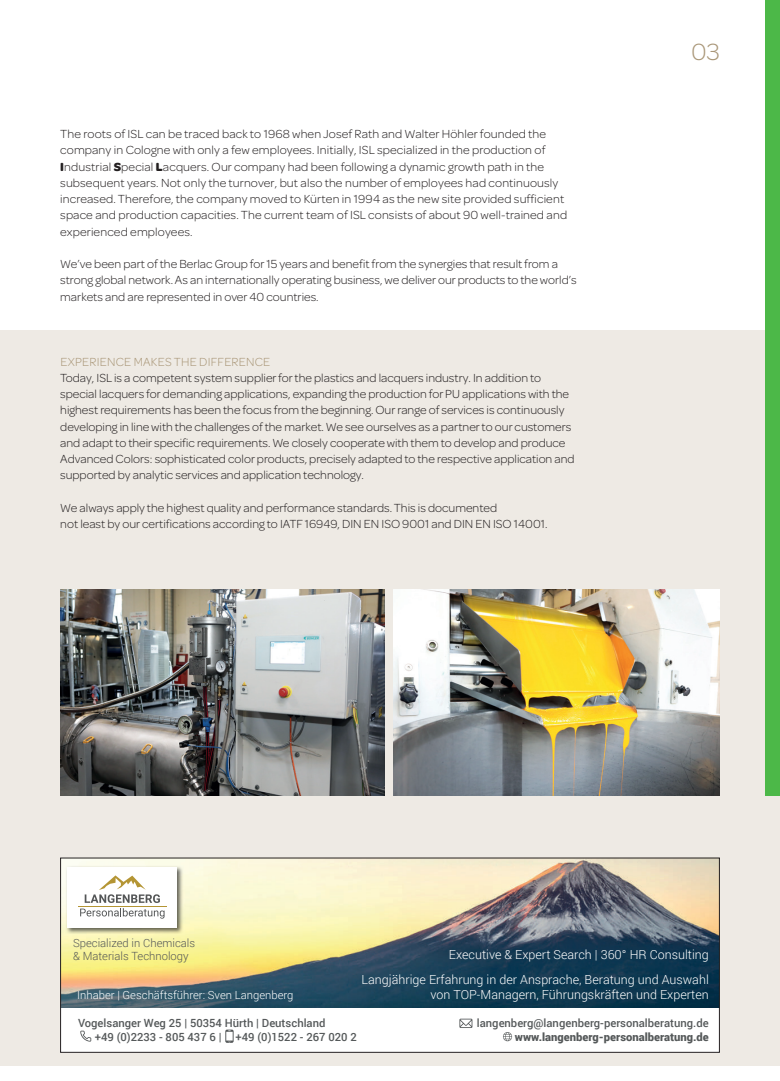
<style>
.page{position:relative;width:780px;height:1081px;background:#fff}
.page>*{position:absolute;margin:0;border:0;box-sizing:border-box;transform-origin:0 0}
.t1{font:300 25px "Omnes";color:#a99677}
.t2{font:300 12.5px/16.2px "Omnes";color:#231f20}
.t3{font:300 12.5px/15px "Roboto";color:#fff;text-align:right}
.t4{font:300 12.5px "Omnes";letter-spacing:.02em;color:#a99677}
.t5{font:500 11.25px/13.5px "Roboto";color:#55595a}
.t6{font:300 11.25px/13.5px "Roboto";color:#545758}
.t7{font:300 11.25px "Roboto";color:#fff}
.s1{font-weight:700}
.s2{font-weight:900}
</style>
<div class="page">
<div style="left:0;top:330px;width:780px;height:751px;background:#eeeae4"></div>
<img style="left:62px;top:859px;width:655px;height:149px">
<img style="left:66px;top:866px;width:117px;height:68px">
<div style="left:67px;top:867px;width:109px;height:60px;background:#fff"></div>
<hr style="left:78px;top:905px;width:89px;height:1px;background:#b49534">
<svg style="left:80px;top:875px;width:84px;height:43px"></svg>
<div style="left:60px;top:1008px;width:659px;height:44px;background:#fff"></div>
<svg style="left:80px;top:1030px;width:11px;height:11px"></svg>
<svg style="left:459px;top:1018px;width:13px;height:10px"></svg>
<svg style="left:503px;top:1032px;width:9px;height:9px"></svg>
<svg style="left:225px;top:1029px;width:8px;height:14px"></svg>
<div style="left:0;top:1067px;width:780px;height:14px;background:#fff"></div>
<img style="left:60px;top:589px;width:324px;height:206px">
<img style="left:393px;top:589px;width:326px;height:206px">
<div style="left:765px;top:0;width:15px;height:795px;background:#4cb848"></div>
<p class="t2" style="left:60px;top:125px;width:508px">The roots of ISL can be traced back to 1968 when Josef Rath and Walter Höhler founded the company in Cologne with only a few employees. Initially, ISL specialized in the production of <span class="s1">I</span>ndustrial <span class="s1">S</span>pecial <span class="s1">L</span>acquers. Our company had been following a dynamic growth path in the subsequent years. Not only the turnover, but also the number of employees had continuously increased. Therefore, the company moved to Kürten in 1994 as the new site provided sufficient space and production capacities. The current team of ISL consists of about 90 well-trained and experienced employees.</p>
<p class="t2" style="left:60px;top:255px;width:518px">We’ve been part of the Berlac Group for 15 years and benefit from the synergies that result from a strong global network. As an internationally operating business, we deliver our products to the world’s markets and are represented in over 40 countries.</p>
<p class="t4" style="left:60px;top:353px;width:211px">EXPERIENCE MAKES THE DIFFERENCE</p>
<p class="t2" style="left:60px;top:369px;width:512px">Today, ISL is a competent system supplier for the plastics and lacquers industry. In addition to special lacquers for demanding applications, expanding the production for PU applications with the highest requirements has been the focus from the beginning. Our range of services is continuously developing in line with the challenges of the market. We see ourselves as a partner to our customers</p>
<p class="t2" style="left:60px;top:434px;width:516px">and adapt to their specific requirements. We closely cooperate with them to develop and produce<br>Advanced Colors: sophisticated color products, precisely adapted to the respective application and supported by analytic services and application technology.</p>
<p class="t2" style="left:60px;top:499px;width:438px">We always apply the highest quality and performance standards. This is documented</p>
<p class="t2" style="left:60px;top:515px;width:488px">not least by our certifications according to IATF 16949, DIN EN ISO 9001 and DIN EN ISO 14001.</p>
<p class="t1" style="left:691px;top:35px;width:30px">03</p>
<p class="t6" style="left:73px;top:935px;width:124px">Specialized in Chemicals &amp; Materials Technology</p>
<p class="t7" style="left:77px;top:987px;width:218px">Inhaber | Geschäftsführer: Sven Langenberg</p>
<p class="t3" style="left:449px;top:946px;width:261px">Executive &amp; Expert Search | 360° HR Consulting</p>
<p class="t3" style="left:361px;top:971px;width:348px">Langjährige Erfahrung in der Ansprache, Beratung und Auswahl von TOP-Managern, Führungskräften und Experten</p>
<p class="t5" style="left:95px;top:1016px;width:263px;text-indent:-17px">Vogelsanger Weg 25 | 50354 Hürth | Deutschland<br>+49 (0)2233 - 805 437 6 | +49 (0)1522 - 267 020 2</p>
<p class="t5" style="left:477px;top:1016px;width:233px;text-align:right">langenberg@langenberg-personalberatung.de <span class="s2">www.langenberg-personalberatung.de</span></p>
</div>
